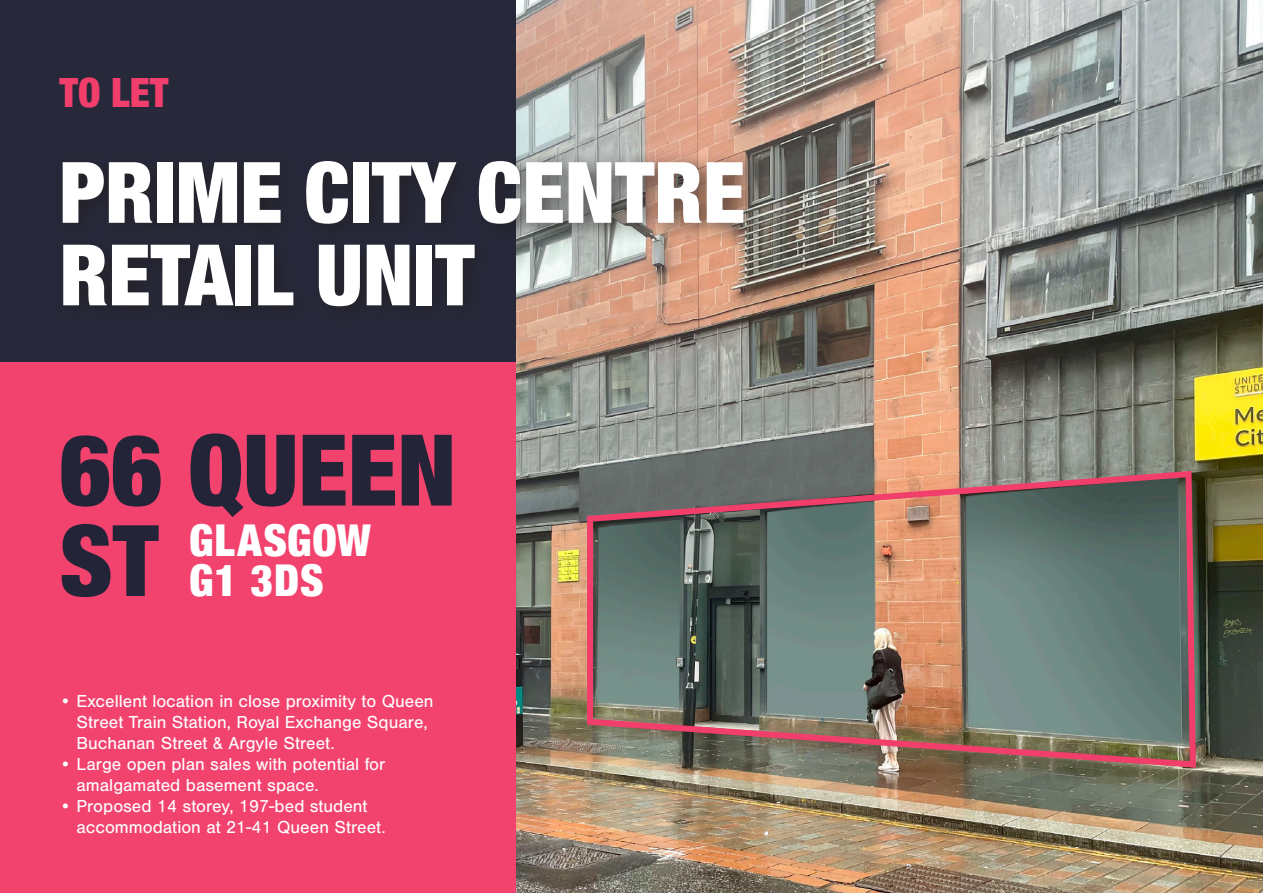
<style>
.page{position:relative;width:1263px;height:893px;background:#fff}
.page>*{position:absolute;margin:0;border:0;box-sizing:border-box;transform-origin:0 0}
.t1{font:900 condensed 99px "Helvetica Neue";color:#232437}
.t2{font:900 condensed 84.9px/82.5px "Helvetica Neue";color:#fff}
.t3{font:900 condensed 43.95px/40px "Helvetica Neue";letter-spacing:.02em;color:#fff}
.t4{font:900 condensed 40.35px "Helvetica Neue";color:#f23e6b}
.t5{font:18px/21px "Nimbus San";color:#fff}
</style>
<div class="page">
<div style="left:0;top:0;width:516px;height:363px;background:#27293b"></div>
<div style="left:0;top:363px;width:516px;height:530px;background:#f2426e"></div>
<img style="left:516px;top:0;width:747px;height:893px">
<div style="left:51px;top:150px;width:715px;height:178px;background:#231f20;opacity:.7"></div>
<img style="left:584px;top:468px;width:615px;height:303px">
<p class="t4" style="left:60px;top:59px;width:110px">TO LET</p>
<p class="t2" style="left:60px;top:147px;width:687px">PRIME CITY CENTRE<br>RETAIL UNIT</p>
<p class="t1" style="left:60px;top:389px;width:398px">66 QUEEN</p>
<p class="t1" style="left:60px;top:479px;width:100px">ST</p>
<p class="t3" style="left:189px;top:518px;width:183px">GLASGOW<br>G1 3DS</p>
<p class="t5" style="left:77px;top:691px;width:359px;text-indent:-17px">• Excellent location in close proximity to Queen<br>Street Train Station, Royal Exchange Square,<br>Buchanan Street &amp; Argyle Street.</p>
<p class="t5" style="left:77px;top:754px;width:310px;text-indent:-17px">• Large open plan sales with potential for amalgamated basement space.</p>
<p class="t5" style="left:77px;top:796px;width:311px;text-indent:-17px">• Proposed 14 storey, 197-bed student accommodation at 21-41 Queen Street.</p>
</div>
